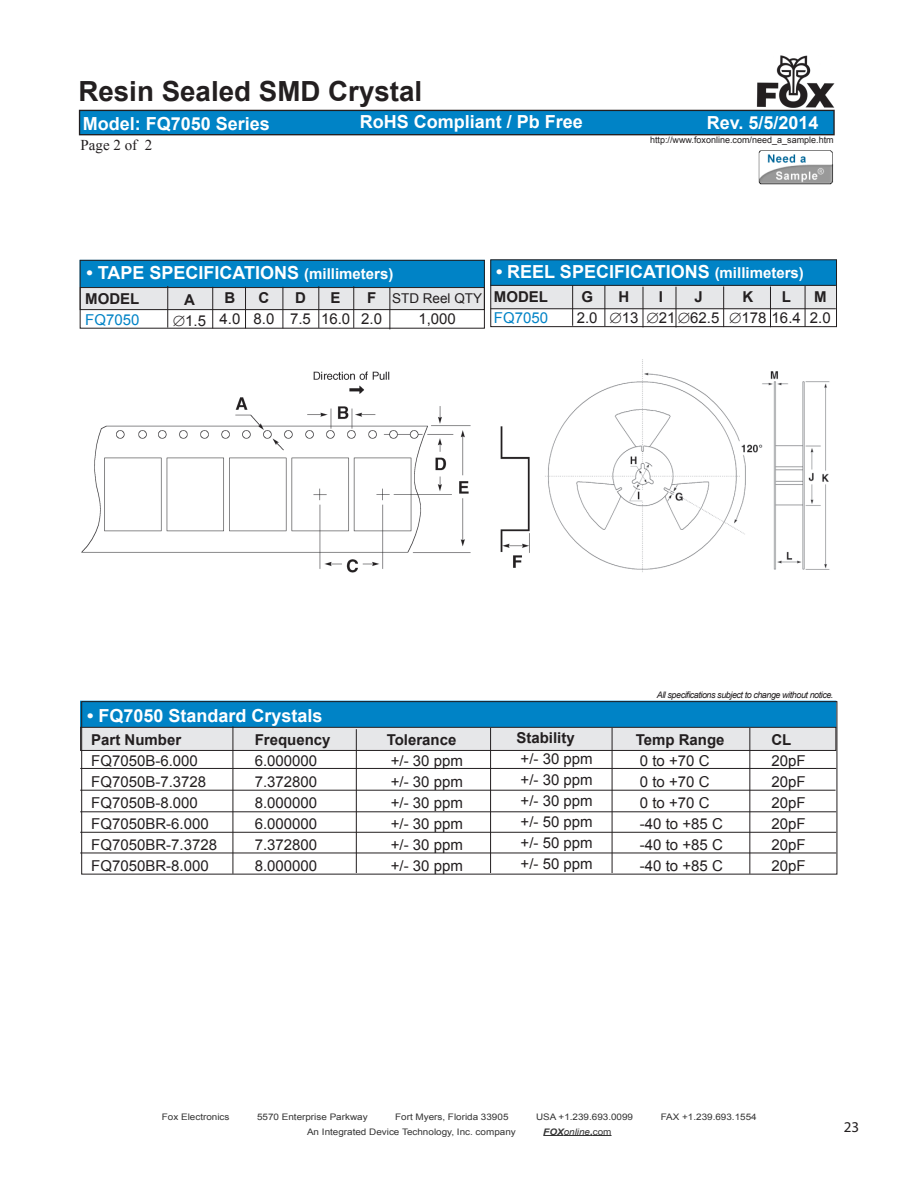
<style>
.page{position:relative;width:918px;height:1188px;background:#fff}
.page>*{position:absolute;margin:0;border:0;box-sizing:border-box;transform-origin:0 0}
.t1{font:700 27.75px "Arial";color:#231f20}
.t2{font:700 18px "Arial";color:#fff}
.t3{font:15px/21px "Arial";color:#231f20}
.t4{font:700 15px "Arial";color:#231f20}
.t5{font:15px "Arial";color:#0083c6}
.t6{font:15px "Times New Roman";color:#231f20}
.t7{font:15px "Myriad Pro";color:#231f20}
.t8{font:13.5px "Arial";color:#231f20}
.t9{font:9px "Arial";color:#333;scale:1.1 1}
.t10{font:italic 9px "Arial";letter-spacing:-.05em;color:#231f20}
.t11{font:9px "Arial";color:#231f20}
.t12{font:italic 9px "Arial";color:#333;scale:1.1 1}
.s1{font-size:15px}
.s2{font-weight:700}
.s3{font-style:normal}
</style>
<div class="page">
<svg style="left:543px;top:1135px;width:69px;height:1px"></svg>
<img style="left:758px;top:150px;width:75px;height:35px">
<img style="left:756px;top:55px;width:79px;height:53px">
<div style="left:80px;top:110px;width:754px;height:25px;background:#0083c6"></div>
<div style="left:79px;top:110px;width:756px;height:25px;border:1px solid #231f20"></div>
<img style="left:81px;top:371px;width:449px;height:202px">
<img style="left:545px;top:359px;width:285px;height:213px">
<div style="left:80px;top:260px;width:404px;height:27px;background:#0083c6"></div>
<div style="left:80px;top:288px;width:404px;height:22px;background:#e6e7e9"></div>
<div style="left:80px;top:287px;width:405px;height:23px;border:1px solid #231f20"></div>
<div style="left:80px;top:260px;width:405px;height:69px;border:1px solid #231f20"></div>
<hr style="left:167px;top:286px;width:1px;height:42px;background:#231f20">
<hr style="left:245px;top:287px;width:1px;height:41px;background:#231f20">
<hr style="left:212px;top:287px;width:1px;height:41px;background:#231f20">
<hr style="left:283px;top:287px;width:1px;height:41px;background:#231f20">
<hr style="left:318px;top:286px;width:1px;height:42px;background:#231f20">
<hr style="left:353px;top:286px;width:1px;height:42px;background:#231f20">
<hr style="left:389px;top:288px;width:1px;height:41px;background:#231f20">
<div style="left:490px;top:285px;width:347px;height:24px;background:#e6e7e9"></div>
<div style="left:491px;top:260px;width:346px;height:25px;background:#0083c6"></div>
<div style="left:490px;top:260px;width:347px;height:26px;border:1px solid #0083c6"></div>
<div style="left:490px;top:259px;width:347px;height:68px;border:1px solid #231f20"></div>
<hr style="left:572px;top:285px;width:1px;height:41px;background:#231f20">
<hr style="left:490px;top:308px;width:346px;height:1px;background:#231f20">
<hr style="left:490px;top:285px;width:346px;height:1px;background:#231f20">
<hr style="left:805px;top:286px;width:1px;height:41px;background:#231f20">
<hr style="left:770px;top:286px;width:1px;height:41px;background:#231f20">
<hr style="left:723px;top:286px;width:1px;height:41px;background:#231f20">
<hr style="left:676px;top:287px;width:1px;height:40px;background:#231f20">
<hr style="left:643px;top:287px;width:1px;height:40px;background:#231f20">
<hr style="left:604px;top:286px;width:1px;height:40px;background:#231f20">
<div style="left:81px;top:701px;width:755px;height:26px;background:#0083c6"></div>
<div style="left:80px;top:701px;width:756px;height:27px;border:1px solid #0083c6"></div>
<div style="left:81px;top:727px;width:755px;height:23px;background:#e6e7e9"></div>
<div style="left:80px;top:727px;width:756px;height:24px;border:1px solid #231f20"></div>
<div style="left:81px;top:701px;width:756px;height:173px;border:1px solid #231f20"></div>
<hr style="left:233px;top:726px;width:1px;height:148px;background:#231f20">
<hr style="left:80px;top:790px;width:756px;height:1px;background:#231f20">
<hr style="left:80px;top:811px;width:756px;height:1px;background:#231f20">
<hr style="left:80px;top:768px;width:756px;height:1px;background:#231f20">
<hr style="left:80px;top:832px;width:756px;height:1px;background:#231f20">
<hr style="left:80px;top:853px;width:756px;height:1px;background:#231f20">
<hr style="left:356px;top:729px;width:1px;height:144px;background:#231f20">
<hr style="left:749px;top:728px;width:1px;height:146px;background:#231f20">
<hr style="left:490px;top:728px;width:1px;height:145px;background:#231f20">
<hr style="left:612px;top:728px;width:1px;height:145px;background:#231f20">
<p class="t1" style="left:78px;top:73px;width:345px">Resin Sealed SMD Crystal</p>
<p class="t2" style="left:360px;top:110px;width:225px">RoHS Compliant / Pb Free</p>
<p class="t2" style="left:707px;top:110px;width:113px">Rev. 5/5/2014</p>
<p class="t11" style="left:650px;top:134px;width:185px">http://www.foxonline.com/need_a_sample.htm</p>
<p class="t2" style="left:83px;top:111px;width:189px">Model: FQ7050 Series</p>
<p class="t6" style="left:81px;top:135px;width:73px">Page 2 of 2</p>
<p class="t2" style="left:87px;top:261px;width:308px">• TAPE SPECIFICATIONS <span class="s1">(millimeters)</span></p>
<p class="t4" style="left:85px;top:289px;width:56px">MODEL</p>
<p class="t5" style="left:85px;top:310px;width:56px">FQ7050</p>
<p class="t4" style="left:259px;top:288px;width:12px">C</p>
<p class="t3" style="left:254px;top:309px;width:22px">8.0</p>
<p class="t4" style="left:225px;top:288px;width:12px">B</p>
<p class="t3" style="left:220px;top:309px;width:22px">4.0</p>
<p class="t4" style="left:295px;top:288px;width:12px">D</p>
<p class="t3" style="left:290px;top:309px;width:22px">7.5</p>
<p class="t4" style="left:331px;top:288px;width:12px">E</p>
<p class="t3" style="left:321px;top:309px;width:31px">16.0</p>
<p class="t4" style="left:367px;top:288px;width:11px">F</p>
<p class="t3" style="left:361px;top:309px;width:22px">2.0</p>
<p class="t8" style="left:392px;top:290px;width:92px">STD Reel QTY</p>
<p class="t3" style="left:418px;top:309px;width:39px">1,000</p>
<p class="t4" style="left:184px;top:289px;width:12px">A</p>
<p class="t3" style="left:173px;top:310px;width:35px">∅1.5</p>
<p class="t2" style="left:496px;top:260px;width:309px">• REEL SPECIFICATIONS <span class="s1">(millimeters)</span></p>
<p class="t4" style="left:581px;top:287px;width:13px">G</p>
<p class="t3" style="left:577px;top:308px;width:22px">2.0</p>
<p class="t4" style="left:494px;top:287px;width:56px">MODEL</p>
<p class="t5" style="left:494px;top:308px;width:56px">FQ7050</p>
<p class="t4" style="left:659px;top:287px;width:6px">I</p>
<p class="t3" style="left:647px;top:308px;width:74px">∅21∅62.5</p>
<p class="t4" style="left:694px;top:287px;width:10px">J</p>
<p class="t4" style="left:743px;top:287px;width:12px">K</p>
<p class="t3" style="left:729px;top:308px;width:73px">∅178 16.4</p>
<p class="t4" style="left:782px;top:287px;width:11px">L</p>
<p class="t4" style="left:814px;top:287px;width:14px">M</p>
<p class="t3" style="left:810px;top:308px;width:22px">2.0</p>
<p class="t4" style="left:618px;top:287px;width:12px">H</p>
<p class="t3" style="left:609px;top:308px;width:31px">∅13</p>
<p class="t2" style="left:87px;top:703px;width:237px">• FQ7050 Standard Crystals</p>
<p class="t4" style="left:255px;top:730px;width:77px">Frequency</p>
<p class="t3" style="left:255px;top:751px;width:64px">6.000000</p>
<p class="t3" style="left:255px;top:772px;width:64px">7.372800</p>
<p class="t3" style="left:255px;top:793px;width:64px">8.000000</p>
<p class="t3" style="left:255px;top:814px;width:64px">6.000000</p>
<p class="t3" style="left:255px;top:835px;width:64px">7.372800</p>
<p class="t3" style="left:255px;top:856px;width:64px">8.000000</p>
<p class="t4" style="left:91px;top:730px;width:92px">Part Number</p>
<p class="t3" style="left:91px;top:751px;width:108px">FQ7050B-6.000</p>
<p class="t3" style="left:91px;top:772px;width:117px">FQ7050B-7.3728</p>
<p class="t3" style="left:91px;top:793px;width:108px">FQ7050B-8.000</p>
<p class="t3" style="left:91px;top:814px;width:119px">FQ7050BR-6.000</p>
<p class="t3" style="left:91px;top:835px;width:127px">FQ7050BR-7.3728</p>
<p class="t3" style="left:91px;top:856px;width:119px">FQ7050BR-8.000</p>
<p class="t4" style="left:387px;top:729px;width:71px">Tolerance</p>
<p class="t3" style="left:391px;top:750px;width:74px">+/- 30 ppm</p>
<p class="t3" style="left:391px;top:771px;width:74px">+/- 30 ppm</p>
<p class="t3" style="left:391px;top:792px;width:74px">+/- 30 ppm</p>
<p class="t3" style="left:391px;top:813px;width:74px">+/- 30 ppm</p>
<p class="t3" style="left:391px;top:834px;width:74px">+/- 30 ppm</p>
<p class="t3" style="left:391px;top:855px;width:74px">+/- 30 ppm</p>
<p class="t4" style="left:516px;top:728px;width:60px">Stability</p>
<p class="t3" style="left:521px;top:748px;width:74px">+/- 30 ppm</p>
<p class="t3" style="left:521px;top:769px;width:74px">+/- 30 ppm</p>
<p class="t3" style="left:521px;top:790px;width:74px">+/- 30 ppm</p>
<p class="t3" style="left:521px;top:811px;width:74px">+/- 50 ppm</p>
<p class="t3" style="left:521px;top:832px;width:74px">+/- 50 ppm</p>
<p class="t3" style="left:521px;top:853px;width:74px">+/- 50 ppm</p>
<p class="t10" style="left:657px;top:689px;width:178px">All specifications subject to change without notice.</p>
<p class="t4" style="left:636px;top:729px;width:90px">Temp Range</p>
<p class="t3" style="left:640px;top:750px;width:71px">0 to +70 C</p>
<p class="t3" style="left:640px;top:771px;width:71px">0 to +70 C</p>
<p class="t3" style="left:640px;top:792px;width:71px">0 to +70 C</p>
<p class="t3" style="left:640px;top:813px;width:84px">-40 to +85 C</p>
<p class="t3" style="left:640px;top:834px;width:84px">-40 to +85 C</p>
<p class="t3" style="left:640px;top:855px;width:84px">-40 to +85 C</p>
<p class="t3" style="left:771px;top:730px;width:36px"><span class="s2">CL<br></span>20pF</p>
<p class="t3" style="left:771px;top:772px;width:36px">20pF</p>
<p class="t3" style="left:771px;top:793px;width:36px">20pF</p>
<p class="t3" style="left:771px;top:814px;width:36px">20pF</p>
<p class="t3" style="left:771px;top:835px;width:36px">20pF</p>
<p class="t3" style="left:771px;top:856px;width:36px">20pF</p>
<p class="t9" style="left:162px;top:1110px;width:63px">Fox Electronics</p>
<p class="t9" style="left:257px;top:1110px;width:102px">5570 Enterprise Parkway</p>
<p class="t9" style="left:395px;top:1110px;width:105px">Fort Myers, Florida 33905</p>
<p class="t9" style="left:536px;top:1110px;width:90px">USA +1.239.693.0099</p>
<p class="t9" style="left:661px;top:1110px;width:89px">FAX +1.239.693.1554</p>
<p class="t9" style="left:307px;top:1125px;width:191px">An Integrated Device Technology, Inc. company</p>
<p class="t12" style="left:543px;top:1126px;width:64px"><span class="s2">FOX</span>online<span class="s2">.</span><span class="s3">com</span></p>
<p class="t7" style="left:844px;top:1118px;width:17px">23</p>
</div>
